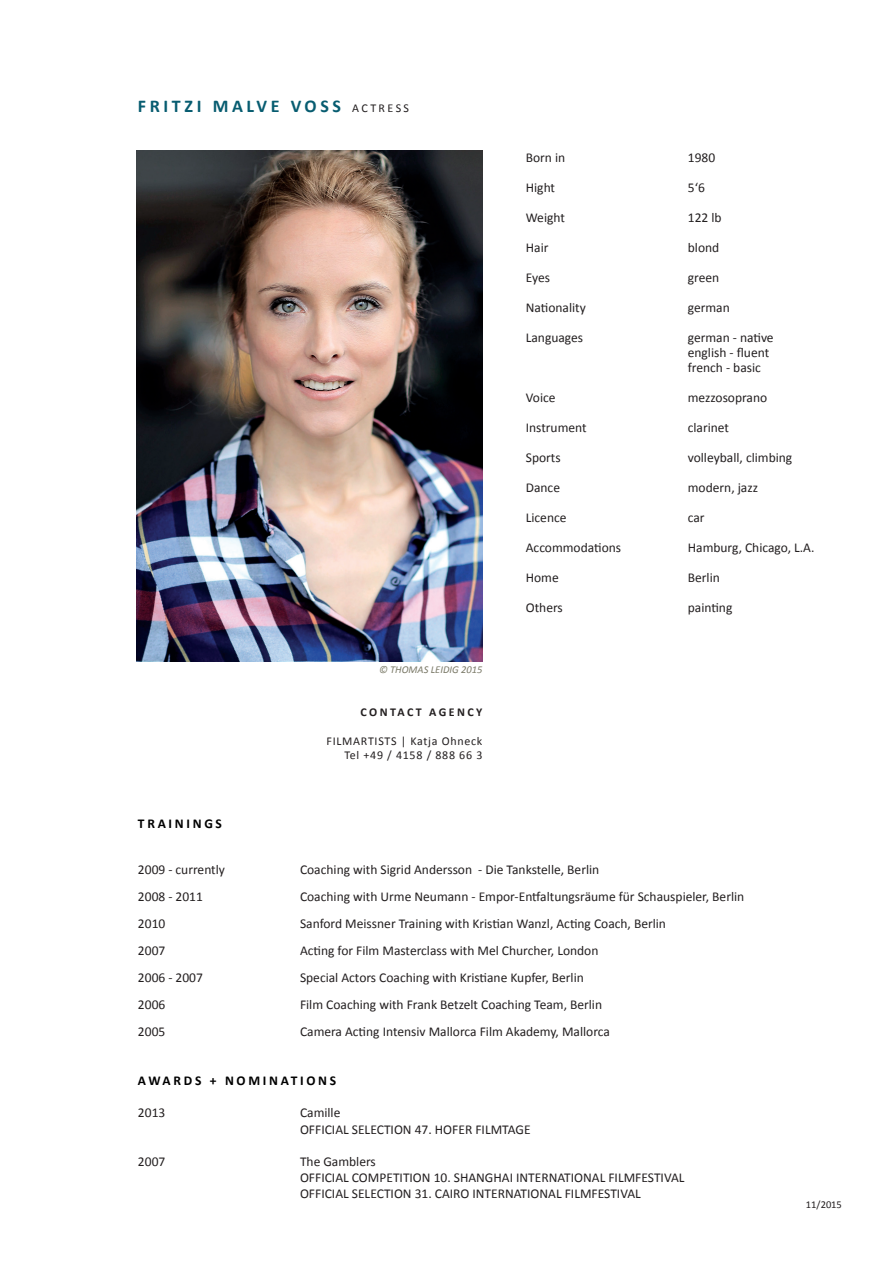
<style>
.page{position:relative;width:893px;height:1263px;background:#fff}
.page>*{position:absolute;margin:0;border:0;box-sizing:border-box;transform-origin:0 0}
.t1{font:700 18px "Calibri";letter-spacing:.2em;color:#075c70}
.t2{font:13.5px/16.2px "Calibri";color:#231f20}
.t3{font:700 13.5px "Calibri";letter-spacing:.2em;color:#000}
.t4{font:12px/14.4px "Calibri";letter-spacing:.06em;color:#231f20;text-align:right}
.t5{font:700 12px "Calibri";letter-spacing:.2em;color:#231f20}
.t6{font:italic 10.5px "Calibri";color:#7a7967}
.t7{font:10.5px "Calibri";color:#231f20}
.s1{font-weight:400;font-size:12px;color:#231f20}
</style>
<div class="page">
<img style="left:137px;top:151px;width:346px;height:510px">
<h1 class="t1" style="left:138px;top:94px;width:273px">FRITZI MALVE VOSS <span class="s1">ACTRESS</span></h1>
<p class="t6" style="left:379px;top:663px;width:105px">© THOMAS LEIDIG 2015</p>
<p class="t5" style="left:361px;top:704px;width:123px">CONTACT AGENCY</p>
<p class="t4" style="left:327px;top:733px;width:157px">FILMARTISTS | Katja Ohneck<br>Tel +49 / 4158 / 888 66 3</p>
<p class="t2" style="left:526px;top:149px;width:41px">Born in</p>
<p class="t2" style="left:688px;top:149px;width:29px">1980</p>
<p class="t2" style="left:526px;top:179px;width:31px">Hight</p>
<p class="t2" style="left:688px;top:179px;width:19px">5‘6</p>
<p class="t2" style="left:526px;top:209px;width:41px">Weight</p>
<p class="t2" style="left:688px;top:209px;width:35px">122 lb</p>
<p class="t2" style="left:526px;top:239px;width:24px">Hair</p>
<p class="t2" style="left:688px;top:239px;width:33px">blond</p>
<p class="t2" style="left:526px;top:269px;width:26px">Eyes</p>
<p class="t2" style="left:688px;top:269px;width:33px">green</p>
<p class="t2" style="left:526px;top:299px;width:62px">Nationality</p>
<p class="t2" style="left:688px;top:299px;width:44px">german</p>
<p class="t2" style="left:526px;top:329px;width:59px">Languages</p>
<p class="t2" style="left:688px;top:329px;width:87px;line-height:15px">german - native english - fluent french - basic</p>
<p class="t2" style="left:526px;top:389px;width:31px">Voice</p>
<p class="t2" style="left:688px;top:389px;width:81px">mezzosoprano</p>
<p class="t2" style="left:526px;top:419px;width:62px">Instrument</p>
<p class="t2" style="left:688px;top:419px;width:43px">clarinet</p>
<p class="t2" style="left:526px;top:449px;width:36px">Sports</p>
<p class="t2" style="left:688px;top:449px;width:106px">volleyball, climbing</p>
<p class="t2" style="left:526px;top:479px;width:36px">Dance</p>
<p class="t2" style="left:688px;top:479px;width:72px">modern, jazz</p>
<p class="t2" style="left:526px;top:509px;width:42px">Licence</p>
<p class="t2" style="left:688px;top:509px;width:18px">car</p>
<p class="t2" style="left:526px;top:539px;width:97px">Accommodations</p>
<p class="t2" style="left:688px;top:539px;width:128px">Hamburg, Chicago, L.A.</p>
<p class="t2" style="left:526px;top:569px;width:35px">Home</p>
<p class="t2" style="left:688px;top:569px;width:34px">Berlin</p>
<p class="t2" style="left:526px;top:599px;width:39px">Others</p>
<p class="t2" style="left:688px;top:599px;width:46px">painting</p>
<p class="t3" style="left:138px;top:815px;width:86px">TRAININGS</p>
<p class="t2" style="left:138px;top:861px;width:89px">2009 - currently</p>
<p class="t2" style="left:300px;top:861px;width:301px">Coaching with Sigrid Andersson - Die Tankstelle, Berlin</p>
<p class="t2" style="left:138px;top:888px;width:66px">2008 - 2011</p>
<p class="t2" style="left:300px;top:888px;width:446px">Coaching with Urme Neumann - Empor-Entfaltungsräume für Schauspieler, Berlin</p>
<p class="t2" style="left:138px;top:915px;width:29px">2010</p>
<p class="t2" style="left:300px;top:915px;width:368px">Sanford Meissner Training with Kristian Wanzl, Acting Coach, Berlin</p>
<p class="t2" style="left:138px;top:942px;width:29px">2007</p>
<p class="t2" style="left:300px;top:942px;width:300px">Acting for Film Masterclass with Mel Churcher, London</p>
<p class="t2" style="left:138px;top:969px;width:66px">2006 - 2007</p>
<p class="t2" style="left:300px;top:969px;width:285px">Special Actors Coaching with Kristiane Kupfer, Berlin</p>
<p class="t2" style="left:138px;top:996px;width:29px">2006</p>
<p class="t2" style="left:300px;top:996px;width:304px">Film Coaching with Frank Betzelt Coaching Team, Berlin</p>
<p class="t2" style="left:138px;top:1023px;width:29px">2005</p>
<p class="t2" style="left:300px;top:1023px;width:311px">Camera Acting Intensiv Mallorca Film Akademy, Mallorca</p>
<p class="t3" style="left:138px;top:1072px;width:200px">AWARDS + NOMINATIONS</p>
<p class="t2" style="left:138px;top:1104px;width:29px">2013</p>
<p class="t2" style="left:300px;top:1104px;width:232px">Camille<br>OFFICIAL SELECTION 47. HOFER FILMTAGE</p>
<p class="t2" style="left:138px;top:1153px;width:29px">2007</p>
<p class="t2" style="left:300px;top:1153px;width:386px">The Gamblers<br>OFFICIAL COMPETITION 10. SHANGHAI INTERNATIONAL FILMFESTIVAL<br>OFFICIAL SELECTION 31. CAIRO INTERNATIONAL FILMFESTIVAL</p>
<p class="t7" style="left:806px;top:1198px;width:37px">11/2015</p>
</div>
